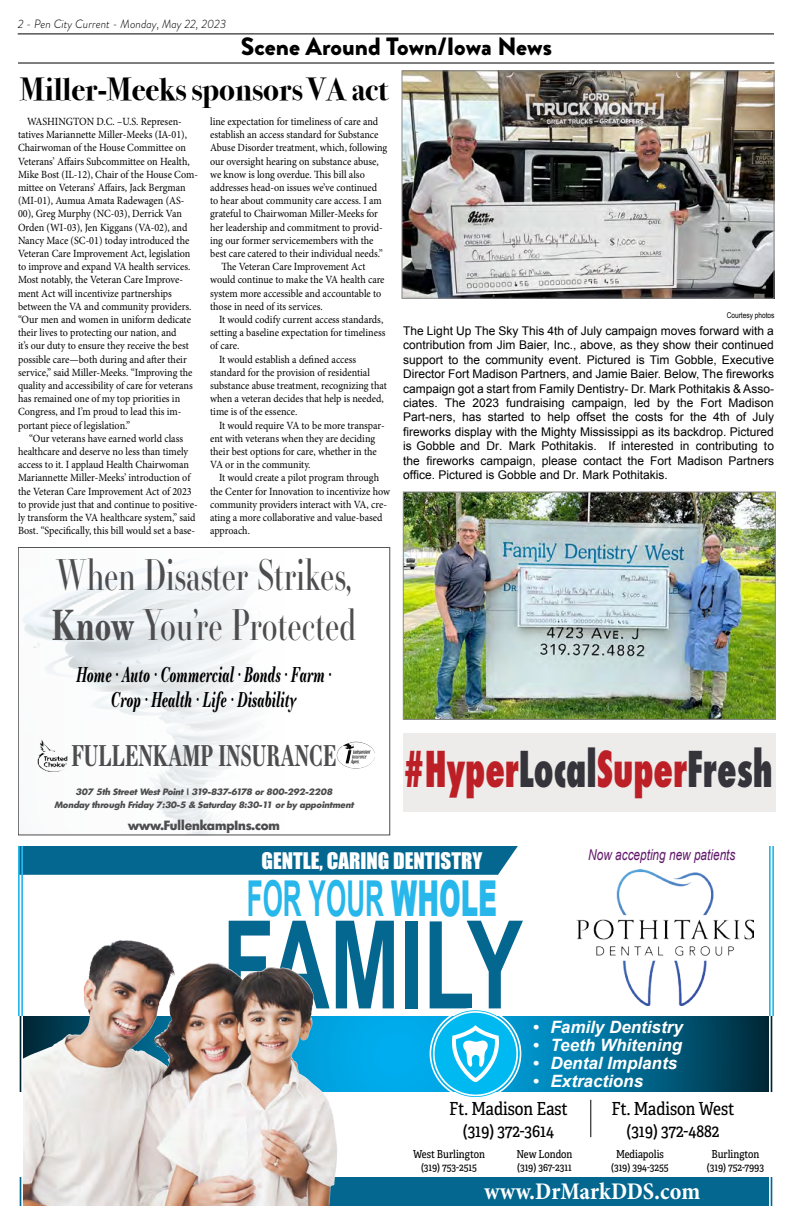
<style>
.page{position:relative;width:792px;height:1224px;background:#fff}
.page>*{position:absolute;margin:0;border:0;box-sizing:border-box;transform-origin:0 0}
.t1{font:700 122.6px "Arial";color:#04678f;scale:.69 1}
.t2{font:700 49.5px "Arial";color:#27b7eb;scale:.53 1}
.t3{font:800 condensed 48px "Futura";color:#bc2026;scale:.75 1}
.t4{font:42px/50.4px "Essonnes Headline";color:#4d4d4f;scale:.73 1}
.t5{font:700 32px "Bodoni Svty Two ITCTT";color:#000}
.t6{font:700 29px "Essonnes Text";color:#4d4d4f;scale:.68 1}
.t7{font:900 25px "Brandon Grotesque";color:#000}
.t8{font:700 condensed 24.1px "Minion Pro";color:#fff}
.t9{font:21px "Impact";color:#fff}
.t10{font:italic 700 20.8px/25px "Essonnes Text";color:#000;text-align:center;scale:.63 1}
.t11{font:18px/21.6px "Adelle Condensed";color:#000;text-align:center}
.t12{font:italic 700 17px "Arial";color:#fff}
.t13{font:italic 15px "Arial";color:#61186a;scale:.79 1}
.t14{font:13px "Limerick Serial Xbold";color:#4d4d4f}
.t15{font:12px/14.4px "Arial";color:#000;text-align:justify}
.t16{font:italic 300 12px "Brandon Grotesque";color:#000}
.t17{font:11px/13.2px "Minion Pro";color:#000;scale:.92 1}
.t18{font:11px/13.2px "Adelle Condensed";color:#000;text-align:center}
.t19{font:italic 9px/13px "Limerick Serial Xbold";color:#4d4d4f;text-align:center}
.t20{font:8px "Arial Narrow";color:#000}
.s1{font-family:"Essonnes Text";font-weight:700}
.s2{color:#35343b}
.s3{font-weight:900}
</style>
<div class="page">
<hr style="left:18px;top:33px;width:756px;height:1px;background:#000">
<hr style="left:18px;top:63px;width:756px;height:1px;background:#000">
<img style="left:45px;top:659px;width:35px;height:18px">
<svg style="left:150px;top:778px;width:5px;height:5px"></svg>
<svg style="left:33px;top:645px;width:7px;height:3px"></svg>
<svg style="left:60px;top:645px;width:20px;height:24px"></svg>
<img style="left:37px;top:740px;width:31px;height:31px">
<img style="left:349px;top:742px;width:26px;height:26px">
<div style="left:18px;top:547px;width:372px;height:288px;border:1px solid #4d4d4f"></div>
<svg style="left:20px;top:869px;width:752px;height:308px"></svg>
<svg style="left:20px;top:1016px;width:752px;height:75px;background:#498ba2"></svg>
<svg style="left:20px;top:1177px;width:752px;height:29px;background:#598b9f"></svg>
<hr style="left:590px;top:1100px;width:1px;height:37px;background:#000">
<img style="left:577px;top:870px;width:176px;height:136px">
<hr style="left:772px;top:846px;width:2px;height:170px;background:#27b7eb">
<hr style="left:769px;top:846px;width:2px;height:170px;background:#27b7eb">
<hr style="left:769px;top:1016px;width:2px;height:190px;background:#fff">
<div style="left:20px;top:846px;width:498px;height:29px;background:#04678f"></div>
<hr style="left:21px;top:846px;width:2px;height:170px;background:#27b7eb">
<hr style="left:18px;top:846px;width:2px;height:170px;background:#27b7eb">
<hr style="left:21px;top:1016px;width:2px;height:190px;background:#fff">
<img style="left:88px;top:940px;width:32px;height:37px">
<svg style="left:432px;top:1010px;width:87px;height:87px;background:#18bff1"></svg>
<div style="left:430px;top:1008px;width:91px;height:92px;border:2px solid #fff;border-radius:50%"></div>
<div style="left:433px;top:1011px;width:85px;height:85px;border:2px solid #fff;border-radius:50%"></div>
<svg style="left:452px;top:1025px;width:47px;height:57px"></svg>
<img style="left:404px;top:73px;width:368px;height:224px">
<div style="left:402px;top:71px;width:372px;height:228px;border:1px solid #888787"></div>
<img style="left:405px;top:494px;width:369px;height:224px">
<div style="left:403px;top:492px;width:373px;height:228px;border:1px solid #888787"></div>
<div style="left:403px;top:734px;width:372px;height:78px;background:#edeceb"></div>
<p class="t16" style="left:18px;top:15px;width:210px">2 - Pen City Current - Monday, May 22, 2023</p>
<h3 class="t7" style="left:241px;top:29px;width:313px">Scene Around Town/Iowa News</h3>
<h3 class="t5" style="left:20px;top:63px;width:369px">Miller-Meeks sponsors VA act</h3>
<p class="t17" style="left:18px;top:115px;width:197px;text-indent:9px">WASHINGTON D.C. –U.S. Represen&shy;tatives Mariannette Miller-Meeks (IA-01), Chairwoman of the House Committee on Veterans’ Affairs Subcommittee on Health, Mike Bost (IL-12), Chair of the House Com&shy;mittee on Veterans’ Affairs, Jack Bergman (MI-01), Aumua Amata Radewagen (AS-00), Greg Murphy (NC-03), Derrick Van Orden (WI-03), Jen Kiggans (VA-02), and Nancy Mace (SC-01) today introduced the Veteran Care Improvement Act, legislation to improve and expand VA health services.<br>Most notably, the Veteran Care Improve&shy;ment Act will incentivize partnerships between the VA and community providers. “Our men and women in uniform dedicate their lives to protecting our nation, and<br>it’s our duty to ensure they receive the best possible care—both during and after their service,” said Miller-Meeks. “Improving the quality and accessibility of care for veterans has remained one of my top priorities in Congress, and I’m proud to lead this im&shy;portant piece of legislation.”</p>
<p class="t17" style="left:18px;top:432px;width:197px;text-indent:11px">“Our veterans have earned world class healthcare and deserve no less than timely access to it. I applaud Health Chairwoman Mariannette Miller-Meeks’ introduction of the Veteran Care Improvement Act of 2023 to provide just that and continue to positive&shy;ly transform the VA healthcare system,” said Bost. “Specifically, this bill would set a base-</p>
<p class="t17" style="left:210px;top:115px;width:184px">line expectation for timeliness of care and</p>
<p class="t17" style="left:210px;top:128px;width:184px">establish an access standard for Substance</p>
<p class="t17" style="left:210px;top:141px;width:194px">Abuse Disorder treatment, which, following</p>
<p class="t17" style="left:210px;top:155px;width:185px">our oversight hearing on substance abuse,</p>
<p class="t17" style="left:210px;top:168px;width:170px">we know is long overdue. This bill also</p>
<p class="t17" style="left:210px;top:181px;width:183px">addresses head-on issues we’ve continued</p>
<p class="t17" style="left:210px;top:194px;width:188px">to hear about community care access. I am</p>
<p class="t17" style="left:210px;top:207px;width:184px">grateful to Chairwoman Miller-Meeks for</p>
<p class="t17" style="left:210px;top:221px;width:189px">her leadership and commitment to provid-</p>
<p class="t17" style="left:210px;top:234px;width:179px">ing our former servicemembers with the</p>
<p class="t17" style="left:210px;top:247px;width:189px">best care catered to their individual needs.”</p>
<p class="t17" style="left:221px;top:260px;width:158px">The Veteran Care Improvement Act</p>
<p class="t17" style="left:210px;top:273px;width:191px">would continue to make the VA health care</p>
<p class="t17" style="left:210px;top:287px;width:188px">system more accessible and accountable to</p>
<p class="t17" style="left:210px;top:300px;width:124px">those in need of its services.</p>
<p class="t17" style="left:219px;top:313px;width:180px">It would codify current access standards,</p>
<p class="t17" style="left:210px;top:326px;width:192px">setting a baseline expectation for timeliness</p>
<p class="t17" style="left:210px;top:339px;width:33px">of care.</p>
<p class="t17" style="left:219px;top:353px;width:151px">It would establish a defined access</p>
<p class="t17" style="left:210px;top:366px;width:175px">standard for the provision of residential</p>
<p class="t17" style="left:210px;top:379px;width:194px">substance abuse treatment, recognizing that</p>
<p class="t17" style="left:210px;top:392px;width:190px">when a veteran decides that help is needed,</p>
<p class="t17" style="left:210px;top:405px;width:96px">time is of the essence.</p>
<p class="t17" style="left:219px;top:419px;width:181px">It would require VA to be more transpar-</p>
<p class="t17" style="left:210px;top:432px;width:181px">ent with veterans when they are deciding</p>
<p class="t17" style="left:210px;top:445px;width:183px">their best options for care, whether in the</p>
<p class="t17" style="left:210px;top:458px;width:111px">VA or in the community.</p>
<p class="t17" style="left:219px;top:471px;width:175px">It would create a pilot program through</p>
<p class="t17" style="left:210px;top:485px;width:197px">the Center for Innovation to incentivize how</p>
<p class="t17" style="left:210px;top:498px;width:194px">community providers interact with VA, cre-</p>
<p class="t17" style="left:210px;top:511px;width:189px">ating a more collaborative and value-based</p>
<p class="t17" style="left:210px;top:524px;width:45px">approach.</p>
<h3 class="t4" style="left:52px;top:548px;width:418px">When Disaster Strikes,<br><span class="s1">Know</span> You’re Protected</h3>
<h3 class="t10" style="left:76px;top:662px;width:406px">Home • Auto • Commercial • Bonds • Farm •<br>Crop • Health • Life • Disability</h3>
<h3 class="t6" style="left:72px;top:734px;width:391px">FULLENKAMP INSURANCE</h3>
<p class="t19" style="left:54px;top:785px;width:301px">307 5th Street West Point | 319-837-6178 or 800-292-2208<br>Monday through Friday 7:30-5 &amp; Saturday 8:30-11 or by appointment</p>
<p class="t14" style="left:128px;top:816px;width:153px">www.FullenkampIns.com</p>
<p class="t20" style="left:727px;top:310px;width:49px">Courtesy photos</p>
<p class="t15" style="left:403px;top:324px;width:372px">The Light Up The Sky This 4th of July campaign moves forward with a contribution from Jim Baier, Inc., above, as they show their continued support to the community event. Pictured is Tim Gobble, Executive Director Fort Madison Partners, and Jamie Baier. Below, The fireworks campaign got a start from Family Dentistry- Dr. Mark Pothitakis &amp; Asso&shy;ciates. The 2023 fundraising campaign, led by the Fort Madison Part-ners, has started to help offset the costs for the 4th of July fireworks display with the Mighty Mississippi as its backdrop. Pictured is Gobble and Dr. Mark Pothitakis. If interested in contributing to the fireworks campaign, please contact the Fort Madison Partners office. Pictured is Gobble and Dr. Mark Pothitakis.</p>
<h3 class="t3" style="left:403px;top:737px;width:495px">#Hyper<span class="s2">Local</span>Super<span class="s2">Fresh</span></h3>
<h3 class="t9" style="left:262px;top:844px;width:222px">GENTLE, CARING DENTISTRY</h3>
<h2 class="t2" style="left:247px;top:866px;width:474px">FOR YOUR <span class="s3">WHOLE</span></h2>
<h1 class="t1" style="left:222px;top:885px;width:437px">FAMILY</h1>
<h3 class="t13" style="left:588px;top:845px;width:188px">Now accepting new patients</h3>
<h3 class="t12" style="left:533px;top:1016px;width:152px">• Family Dentistry</h3>
<h3 class="t12" style="left:533px;top:1034px;width:151px">• Teeth Whitening</h3>
<h3 class="t12" style="left:533px;top:1052px;width:146px">• Dental Implants</h3>
<h3 class="t12" style="left:533px;top:1070px;width:112px">• Extractions</h3>
<h3 class="t11" style="left:449px;top:1097px;width:120px">Ft. Madison East (319) 372-3614</h3>
<h3 class="t11" style="left:612px;top:1097px;width:124px">Ft. Madison West (319) 372-4882</h3>
<p class="t18" style="left:413px;top:1147px;width:73px">West Burlington (319) 753-2515</p>
<p class="t18" style="left:517px;top:1147px;width:57px;text-align:left">New London (319) 367-2311</p>
<p class="t18" style="left:611px;top:1147px;width:59px">Mediapolis (319) 394-3255</p>
<p class="t18" style="left:707px;top:1147px;width:58px">Burlington (319) 752-7993</p>
<h3 class="t8" style="left:484px;top:1174px;width:218px">www.DrMarkDDS.com</h3>
</div>
